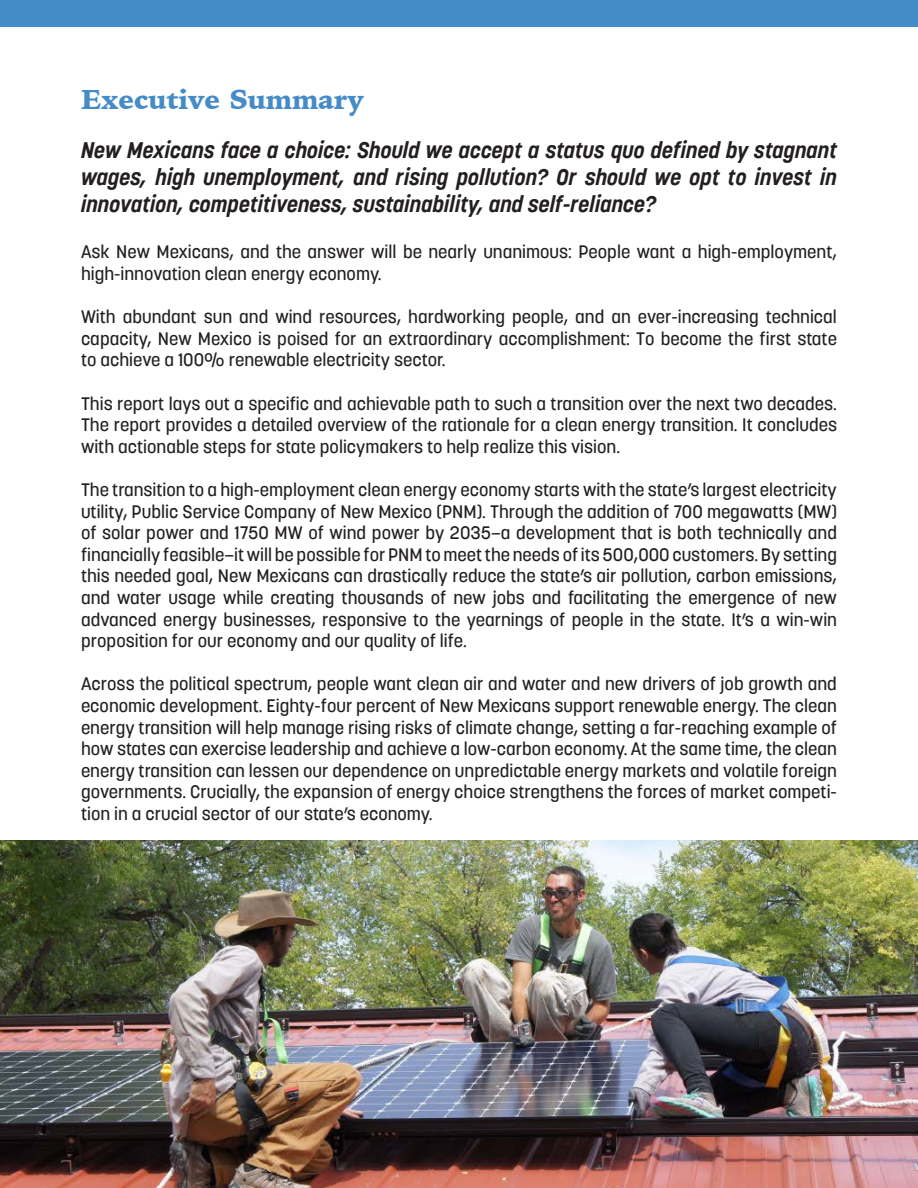
<style>
.page{position:relative;width:918px;height:1188px;background:#fff}
.page>*{position:absolute;margin:0;border:0;box-sizing:border-box;transform-origin:0 0}
.t1{font:900 27px "Iowan Old Style";letter-spacing:-.01em;color:#458bc7}
.t2{font:italic 700 22.5px/27px "Korolev W01";color:#231f20;text-align:justify}
.t3{font:500 18px/21.6px "Korolev W01";color:#231f20;text-align:justify}
</style>
<div class="page">
<div style="left:0;top:0;width:918px;height:27px;background:#458bc7"></div>
<img style="left:0;top:840px;width:918px;height:348px">
<h1 class="t1" style="left:81px;top:81px;width:285px">Executive Summary</h1>
<p class="t2" style="left:81px;top:136px;width:758px">New Mexicans face a choice: Should we accept a status quo defined by stagnant wages, high unemployment, and rising pollution? Or should we opt to invest in innovation, competitiveness, sustainability, and self-reliance?</p>
<p class="t3" style="left:81px;top:242px;width:757px">Ask New Mexicans, and the answer will be nearly unanimous: People want a high-employment, high-innovation clean energy economy.</p>
<p class="t3" style="left:81px;top:306px;width:758px">With abundant sun and wind resources, hardworking people, and an ever-increasing technical capacity, New Mexico is poised for an extraordinary accomplishment: To become the first state to achieve a 100% renewable electricity sector.</p>
<p class="t3" style="left:81px;top:393px;width:758px">This report lays out a specific and achievable path to such a transition over the next two decades.<br>The report provides a detailed overview of the rationale for a clean energy transition. It concludes with actionable steps for state policymakers to help realize this vision.</p>
<p class="t3" style="left:81px;top:479px;width:758px">The transition to a high-employment clean energy economy starts with the state’s largest electricity utility, Public Service Company of New Mexico (PNM). Through the addition of 700 megawatts (MW) of solar power and 1750 MW of wind power by 2035—a development that is both technically and financially feasible—it will be possible for PNM to meet the needs of its 500,000 customers. By setting this needed goal, New Mexicans can drastically reduce the state’s air pollution, carbon emissions, and water usage while creating thousands of new jobs and facilitating the emergence of new advanced energy businesses, responsive to the yearnings of people in the state. It’s a win-win proposition for our economy and our quality of life.</p>
<p class="t3" style="left:81px;top:674px;width:758px">Across the political spectrum, people want clean air and water and new drivers of job growth and economic development. Eighty-four percent of New Mexicans support renewable energy. The clean energy transition will help manage rising risks of climate change, setting a far-reaching example of how states can exercise leadership and achieve a low-carbon economy. At the same time, the clean energy transition can lessen our dependence on unpredictable energy markets and volatile foreign governments. Crucially, the expansion of energy choice strengthens the forces of market competi&shy;tion in a crucial sector of our state’s economy.</p>
</div>
